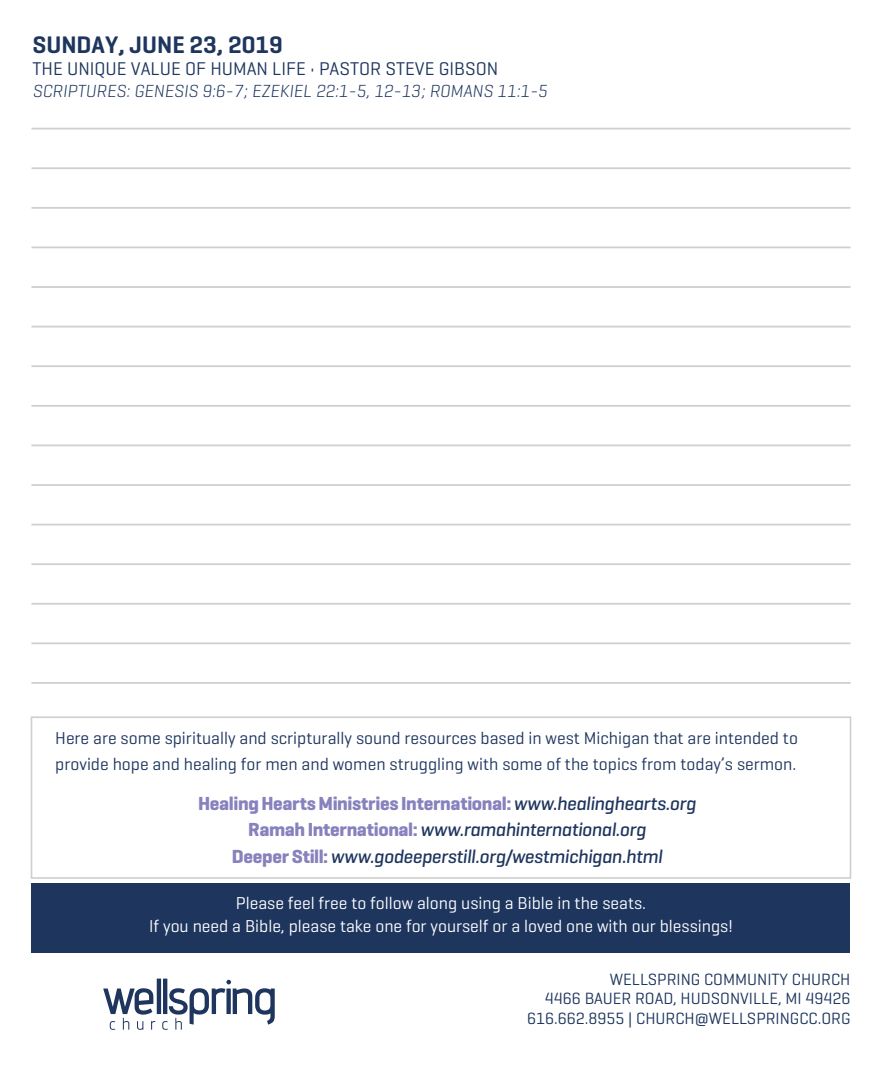
<style>
.page{position:relative;width:882px;height:1071px;background:#fff}
.page>*{position:absolute;margin:0;border:0;box-sizing:border-box;transform-origin:0 0}
.t1{font:600 24.32px "Geogrotesque";color:#1e355e}
.t2{font:italic 500 19.25px/26.2px "Geogrotesque";letter-spacing:-.02em;color:#1e355e;text-align:center}
.t3{font:18.72px "Geogrotesque";color:#1e355e}
.t4{font:italic 300 17.85px "Geogrotesque";color:#1e355e}
.t5{font:17.5px/26.2px "Geogrotesque";color:#1e355e}
.t6{font:17.5px/22.8px "Geogrotesque";color:#fff;text-align:center}
.t7{font:16.62px/19.9px "Geogrotesque";color:#1e355e;text-align:right}
.s1{font-weight:700;font-style:normal;color:#8781bd}
</style>
<div class="page">
<div style="left:32px;top:883px;width:818px;height:69px;background:#1e355e"></div>
<hr style="left:32px;top:128px;width:818px;height:2px;background:#d0cfce">
<hr style="left:32px;top:167px;width:818px;height:2px;background:#d0cfce">
<hr style="left:32px;top:207px;width:818px;height:2px;background:#d0cfce">
<hr style="left:32px;top:247px;width:818px;height:1px;background:#d0cfce">
<hr style="left:32px;top:286px;width:818px;height:2px;background:#d0cfce">
<hr style="left:32px;top:326px;width:818px;height:2px;background:#d0cfce">
<hr style="left:32px;top:365px;width:818px;height:2px;background:#d0cfce">
<hr style="left:32px;top:405px;width:818px;height:2px;background:#d0cfce">
<hr style="left:32px;top:444px;width:818px;height:2px;background:#d0cfce">
<hr style="left:32px;top:484px;width:818px;height:2px;background:#d0cfce">
<hr style="left:32px;top:524px;width:818px;height:1px;background:#d0cfce">
<hr style="left:32px;top:563px;width:818px;height:2px;background:#d0cfce">
<hr style="left:32px;top:603px;width:818px;height:2px;background:#d0cfce">
<hr style="left:32px;top:642px;width:818px;height:2px;background:#d0cfce">
<hr style="left:32px;top:682px;width:818px;height:2px;background:#d0cfce">
<svg style="left:103px;top:979px;width:172px;height:51px"></svg>
<div style="left:31px;top:716px;width:820px;height:163px;background:#fff;border:2px solid #d0cfce"></div>
<h1 class="t1" style="left:32px;top:29px;width:252px">SUNDAY, JUNE 23, 2019</h1>
<p class="t3" style="left:32px;top:57px;width:467px">THE UNIQUE VALUE OF HUMAN LIFE • PASTOR STEVE GIBSON</p>
<p class="t4" style="left:32px;top:80px;width:517px">SCRIPTURES: GENESIS 9:6-7; EZEKIEL 22:1-5, 12-13; ROMANS 11:1-5</p>
<p class="t5" style="left:55px;top:724px;width:744px">Here are some spiritually and scripturally sound resources based in west Michigan that are intended to provide hope and healing for men and women struggling with some of the topics from today’s sermon.</p>
<p class="t2" style="left:198px;top:790px;width:499px"><span class="s1">Healing Hearts Ministries International:</span> www.healinghearts.org<br><span class="s1">Ramah International:</span> www.ramahinternational.org<br><span class="s1">Deeper Still:</span> www.godeeperstill.org/westmichigan.html</p>
<p class="t6" style="left:149px;top:891px;width:585px">Please feel free to follow along using a Bible in the seats.<br>If you need a Bible, please take one for yourself or a loved one with our blessings!</p>
<p class="t7" style="left:527px;top:968px;width:325px">WELLSPRING COMMUNITY CHURCH<br>4466 BAUER ROAD, HUDSONVILLE, MI 49426<br>616.662.8955 | CHURCH@WELLSPRINGCC.ORG</p>
</div>
